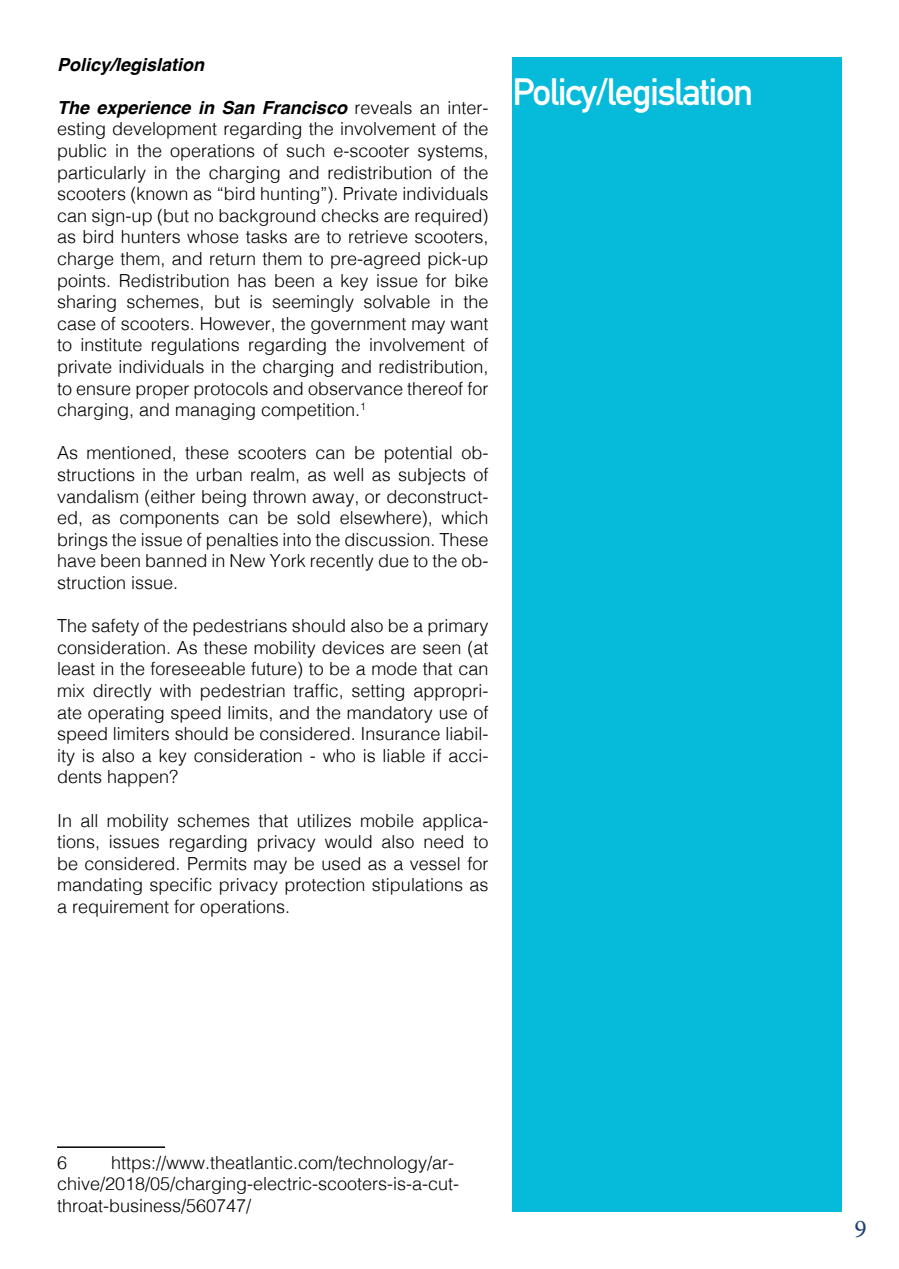
<style>
.page{position:relative;width:899px;height:1269px;background:#fff}
.page>*{position:absolute;margin:0;border:0;box-sizing:border-box;transform-origin:0 0}
.t1{font:700 37.5px "DIN Alternate";letter-spacing:-.04em;color:#fff}
.t2{font:25.5px "Minion Pro";color:#1b3f73}
.t3{font:300 18px/21.6px "Helvetica";color:#000;text-align:justify}
.t4{font:italic 700 18px "Helvetica";color:#000}
.s1{font-weight:700;font-style:italic}
</style>
<div class="page">
<div style="left:512px;top:57px;width:330px;height:1155px;background:#06bbda"></div>
<hr style="left:57px;top:1146px;width:108px;height:2px;background:#000">
<p class="t4" style="left:57px;top:49px;width:149px">Policy/legislation</p>
<p class="t3" style="left:57px;top:95px;width:433px"><span class="s1">The experience in San Francisco</span> reveals an inter&shy;esting development regarding the involvement of the public in the operations of such e-scooter systems, particularly in the charging and redistribution of the scooters (known as “bird hunting”). Private individuals can sign-up (but no background checks are required) as bird hunters whose tasks are to retrieve scooters, charge them, and return them to pre-agreed pick-up points. Redistribution has been a key issue for bike sharing schemes, but is seemingly solvable in the case of scooters. However, the government may want to institute regulations regarding the involvement of private individuals in the charging and redistribution, to ensure proper protocols and observance thereof for charging, and managing competition.<sup>1</sup></p>
<p class="t3" style="left:57px;top:441px;width:433px">As mentioned, these scooters can be potential ob&shy;structions in the urban realm, as well as subjects of vandalism (either being thrown away, or deconstruct&shy;ed, as components can be sold elsewhere), which brings the issue of penalties into the discussion. These have been banned in New York recently due to the ob&shy;struction issue.</p>
<p class="t3" style="left:57px;top:614px;width:433px">The safety of the pedestrians should also be a primary consideration. As these mobility devices are seen (at least in the foreseeable future) to be a mode that can mix directly with pedestrian traffic, setting appropri&shy;ate operating speed limits, and the mandatory use of speed limiters should be considered. Insurance liabil&shy;ity is also a key consideration - who is liable if acci&shy;dents happen?</p>
<p class="t3" style="left:57px;top:808px;width:433px">In all mobility schemes that utilizes mobile applica&shy;tions, issues regarding privacy would also need to be considered. Permits may be used as a vessel for mandating specific privacy protection stipulations as a requirement for operations.</p>
<h1 class="t1" style="left:512px;top:64px;width:242px">Policy/legislation</h1>
<p class="t3" style="left:57px;top:1150px;width:404px;text-align:left;text-indent:54px">https://www.theatlantic.com/technology/ar&shy;chive/2018/05/charging-electric-scooters-is-a-cut&shy;throat-business/560747/</p>
<p class="t3" style="left:57px;top:1150px;width:12px">6</p>
<h2 class="t2" style="left:854px;top:1211px;width:14px">9</h2>
</div>
